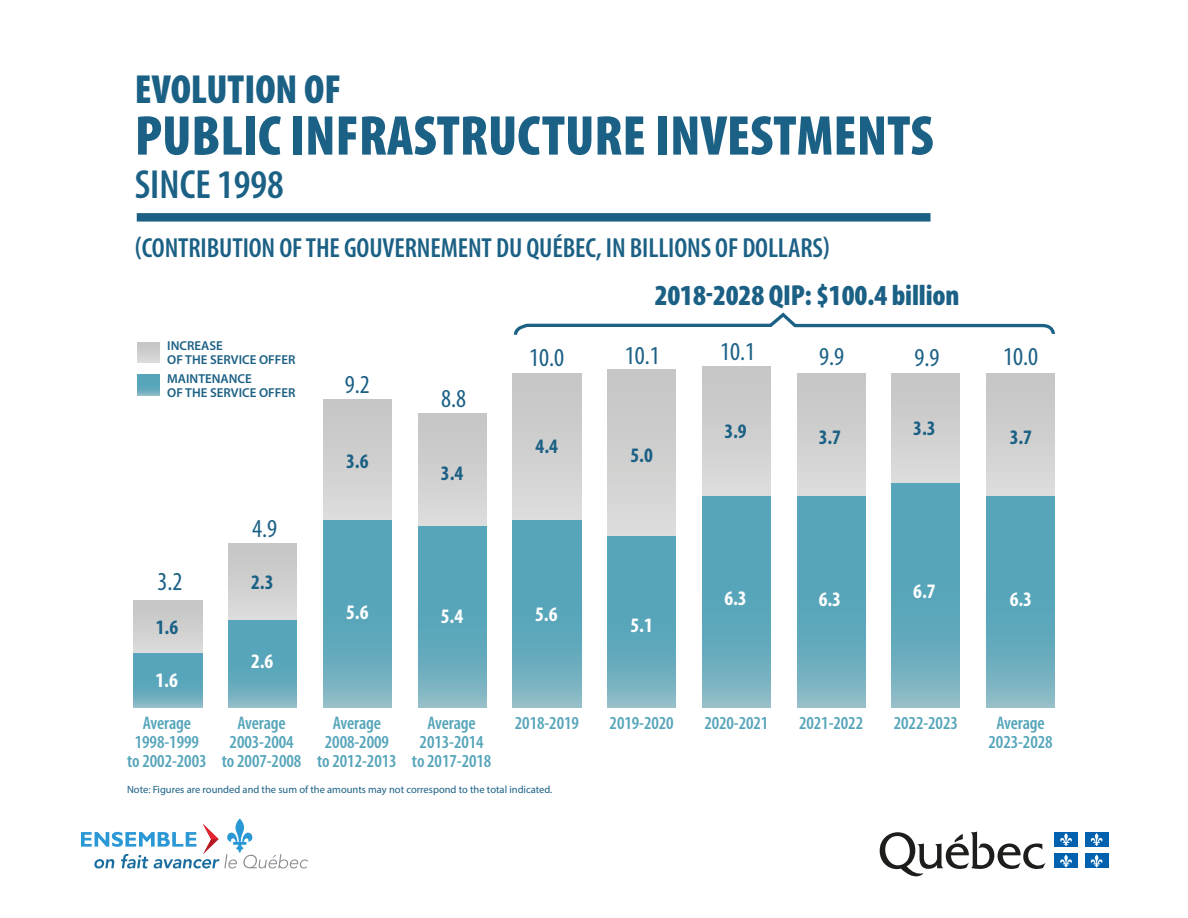
<style>
.page{position:relative;width:1188px;height:918px;background:#fff}
.page>*{position:absolute;margin:0;border:0;box-sizing:border-box;transform-origin:0 0}
.t1{font:900 condensed 56.55px "Myriad Pro";color:#1b6085}
.t2{font:900 condensed 40.8px "Myriad Pro";color:#1b6085}
.t3{font:600 condensed 40.8px "Myriad Pro";color:#1b6085}
.t4{font:900 condensed 29.1px "Myriad Pro";letter-spacing:-.005em;color:#1b6085}
.t5{font:600 condensed 27.75px "Myriad Pro";letter-spacing:-.005em;color:#1b6085}
.t6{font:condensed 25.95px "Myriad Pro";color:#1b6085}
.t7{font:700 condensed 20.7px "Myriad Pro";color:#fff}
.t8{font:700 condensed 20.7px "Myriad Pro";color:#1b6085}
.t9{font:600 condensed 18.3px/19.5px "Myriad Pro";letter-spacing:-.005em;color:#55a5ba;text-align:center}
.t10{font:600 12.9px/13.5px "Myriad Pro";color:#1b6085}
.t11{font:10.5px "Myriad Pro";color:#1b6085}
</style>
<div class="page">
<div style="left:137px;top:213px;width:794px;height:9px;background:#1b6085"></div>
<svg style="left:133px;top:697px;width:11px;height:11px"></svg>
<div style="left:137px;top:342px;width:23px;height:21px;background:#cecece"></div>
<div style="left:134px;top:600px;width:68px;height:54px;background:linear-gradient(to right,#d0d0d0,#d0d0d0)"></div>
<div style="left:229px;top:543px;width:68px;height:77px;background:linear-gradient(to right,#d0d0cf,#d0d0cf)"></div>
<div style="left:323px;top:400px;width:69px;height:120px;background:linear-gradient(to right,#d0d0d0,#d0d0d0)"></div>
<div style="left:418px;top:413px;width:68px;height:114px;background:linear-gradient(to right,#d0d0d0,#d0d0d0)"></div>
<div style="left:513px;top:373px;width:68px;height:147px;background:linear-gradient(to right,#d0d0d0,#d0d0d0)"></div>
<div style="left:608px;top:370px;width:68px;height:167px;background:linear-gradient(to right,#d0d0d0,#d0d0d0)"></div>
<div style="left:702px;top:366px;width:69px;height:131px;background:linear-gradient(to right,#d0d0d0,#d0d0d0)"></div>
<div style="left:797px;top:373px;width:68px;height:124px;background:linear-gradient(to right,#d0d0d0,#d0d0d0)"></div>
<div style="left:892px;top:373px;width:68px;height:110px;background:linear-gradient(to right,#d0d0d0,#d0d0d0)"></div>
<div style="left:987px;top:373px;width:68px;height:124px;background:linear-gradient(to right,#d0d0d0,#d0d0d0)"></div>
<svg style="left:137px;top:374px;width:23px;height:21px"></svg>
<svg style="left:134px;top:654px;width:68px;height:53px;background:#61a9bc"></svg>
<svg style="left:229px;top:620px;width:68px;height:87px;background:#61a9bc"></svg>
<svg style="left:323px;top:520px;width:69px;height:187px;background:#61a9bc"></svg>
<svg style="left:418px;top:527px;width:68px;height:180px;background:#61a9bc"></svg>
<svg style="left:513px;top:520px;width:68px;height:187px;background:#61a9bc"></svg>
<svg style="left:608px;top:537px;width:68px;height:170px;background:#61a9bc"></svg>
<svg style="left:702px;top:497px;width:69px;height:210px;background:#61a9bc"></svg>
<svg style="left:797px;top:497px;width:68px;height:210px;background:#61a9bc"></svg>
<svg style="left:892px;top:483px;width:68px;height:224px;background:#61a9bc"></svg>
<svg style="left:987px;top:497px;width:68px;height:210px;background:#61a9bc"></svg>
<svg style="left:514px;top:312px;width:541px;height:23px"></svg>
<svg style="left:880px;top:831px;width:166px;height:46px"></svg>
<div style="left:1054px;top:832px;width:24px;height:15px;background:#0062ae"></div>
<svg style="left:1060px;top:833px;width:12px;height:13px"></svg>
<div style="left:1085px;top:832px;width:23px;height:15px;background:#0062ae"></div>
<svg style="left:1090px;top:833px;width:13px;height:13px"></svg>
<div style="left:1054px;top:854px;width:24px;height:14px;background:#0062ae"></div>
<svg style="left:1060px;top:854px;width:12px;height:14px"></svg>
<div style="left:1085px;top:854px;width:23px;height:14px;background:#0062ae"></div>
<svg style="left:1090px;top:854px;width:13px;height:14px"></svg>
<svg style="left:81px;top:818px;width:227px;height:51px"></svg>
<h2 class="t2" style="left:135px;top:63px;width:208px">EVOLUTION OF</h2>
<h1 class="t1" style="left:135px;top:100px;width:800px">PUBLIC INFRASTRUCTURE INVESTMENTS</h1>
<h2 class="t3" style="left:135px;top:159px;width:151px">SINCE 1998</h2>
<h3 class="t5" style="left:135px;top:230px;width:697px">(CONTRIBUTION OF THE GOUVERNEMENT DU QUÉBEC, IN BILLIONS OF DOLLARS)</h3>
<h3 class="t4" style="left:655px;top:277px;width:306px">2018-2028 QIP: $100.4 billion</h3>
<p class="t10" style="left:167px;top:339px;width:130px">INCREASE<br>OF THE SERVICE OFFER</p>
<p class="t10" style="left:167px;top:372px;width:130px">MAINTENANCE<br>OF THE SERVICE OFFER</p>
<h3 class="t6" style="left:158px;top:565px;width:26px">3.2</h3>
<p class="t8" style="left:156px;top:614px;width:24px">1.6</p>
<p class="t7" style="left:155px;top:667px;width:24px">1.6</p>
<p class="t9" style="left:127px;top:712px;width:81px">Average<br>1998-1999 to 2002-2003</p>
<h3 class="t6" style="left:252px;top:513px;width:26px">4.9</h3>
<p class="t8" style="left:251px;top:569px;width:24px">2.3</p>
<p class="t7" style="left:251px;top:649px;width:24px">2.6</p>
<p class="t9" style="left:222px;top:712px;width:81px">Average<br>2003-2004 to 2007-2008</p>
<h3 class="t6" style="left:345px;top:368px;width:26px">9.2</h3>
<p class="t8" style="left:346px;top:448px;width:24px">3.6</p>
<h3 class="t6" style="left:441px;top:383px;width:26px">8.8</h3>
<p class="t8" style="left:441px;top:460px;width:24px">3.4</p>
<h3 class="t6" style="left:529px;top:342px;width:36px">10.0</h3>
<h3 class="t6" style="left:625px;top:339px;width:36px">10.1</h3>
<h3 class="t6" style="left:720px;top:336px;width:36px">10.1</h3>
<h3 class="t6" style="left:819px;top:341px;width:26px">9.9</h3>
<h3 class="t6" style="left:914px;top:342px;width:26px">9.9</h3>
<h3 class="t6" style="left:1003px;top:341px;width:36px">10.0</h3>
<p class="t8" style="left:536px;top:434px;width:24px">4.4</p>
<p class="t8" style="left:630px;top:442px;width:24px">5.0</p>
<p class="t8" style="left:724px;top:418px;width:24px">3.9</p>
<p class="t8" style="left:819px;top:424px;width:24px">3.7</p>
<p class="t8" style="left:913px;top:415px;width:24px">3.3</p>
<p class="t8" style="left:1010px;top:424px;width:24px">3.7</p>
<p class="t7" style="left:346px;top:599px;width:24px">5.6</p>
<p class="t7" style="left:441px;top:603px;width:24px">5.4</p>
<p class="t7" style="left:535px;top:601px;width:24px">5.6</p>
<p class="t7" style="left:630px;top:612px;width:24px">5.1</p>
<p class="t7" style="left:913px;top:579px;width:24px">6.7</p>
<p class="t7" style="left:724px;top:586px;width:24px">6.3</p>
<p class="t7" style="left:819px;top:586px;width:24px">6.3</p>
<p class="t7" style="left:1010px;top:586px;width:24px">6.3</p>
<p class="t9" style="left:317px;top:712px;width:81px">Average<br>2008-2009 to 2012-2013</p>
<p class="t9" style="left:427px;top:712px;width:50px">Average</p>
<p class="t9" style="left:515px;top:712px;width:66px">2018-2019</p>
<p class="t9" style="left:610px;top:712px;width:66px">2019-2020</p>
<p class="t9" style="left:704px;top:712px;width:66px">2020-2021</p>
<p class="t9" style="left:799px;top:712px;width:66px">2021-2022</p>
<p class="t9" style="left:894px;top:712px;width:66px">2022-2023</p>
<p class="t9" style="left:412px;top:732px;width:81px">2013-2014 to 2017-2018</p>
<p class="t9" style="left:989px;top:712px;width:66px">Average<br>2023-2028</p>
<p class="t11" style="left:127px;top:783px;width:427px">Note: Figures are rounded and the sum of the amounts may not correspond to the total indicated.</p>
</div>
